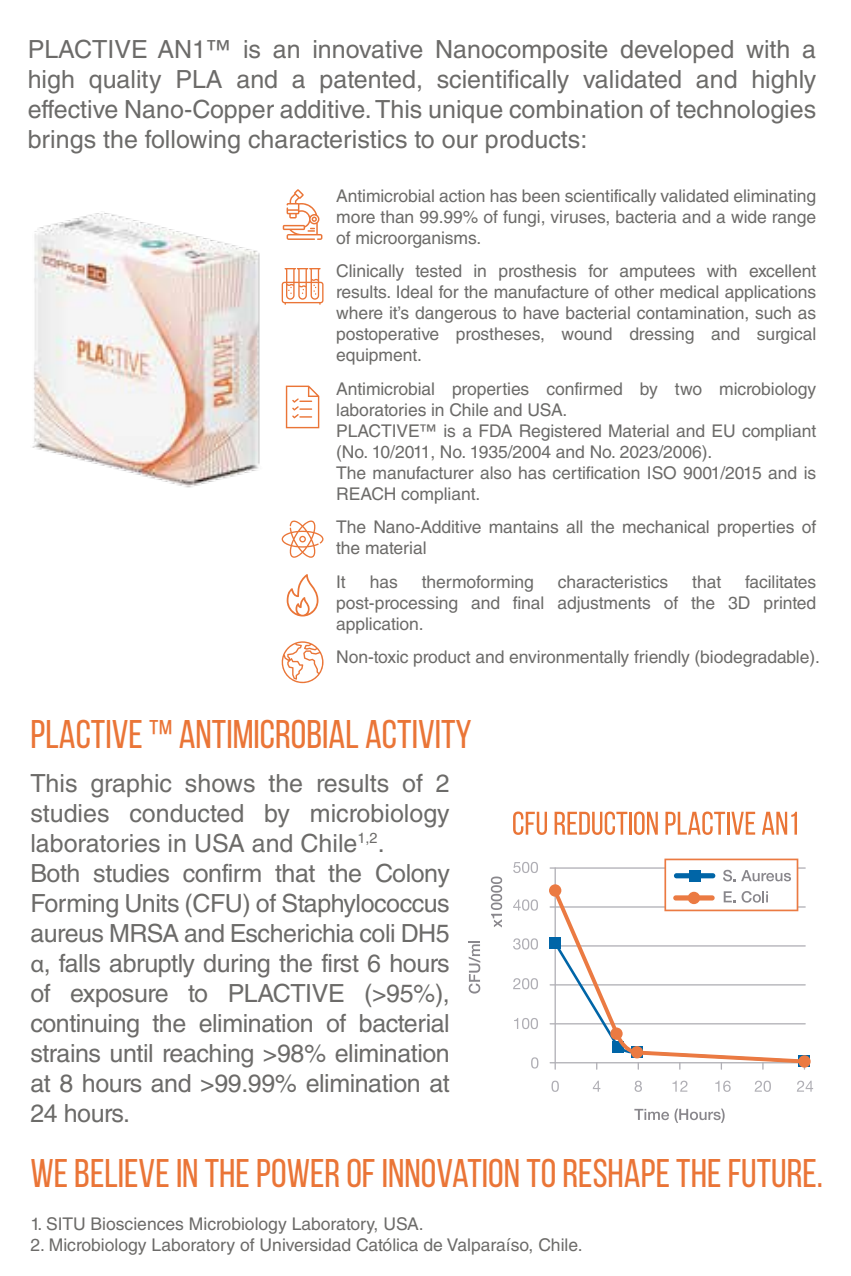
<style>
.page{position:relative;width:851px;height:1276px;background:#fff}
.page>*{position:absolute;margin:0;border:0;box-sizing:border-box;transform-origin:0 0}
.t1{font:40px "Bebas Neue";color:#ea7537}
.t2{font:25px/30px "Helvetica LT Std";letter-spacing:-.02em;color:#6c6b69;text-align:justify}
.t3{font:17.5px/21px "Helvetica LT Std";letter-spacing:-.005em;color:#6c6b69;text-align:justify}
.s1{font-family:"Myriad Pro"}
</style>
<div class="page">
<svg style="left:513px;top:811px;width:34px;height:24px"></svg>
<svg style="left:554px;top:811px;width:73px;height:24px"></svg>
<hr style="left:629px;top:811px;width:2px;height:23px;background:#ea7537">
<svg style="left:634px;top:811px;width:23px;height:24px"></svg>
<svg style="left:665px;top:811px;width:60px;height:24px"></svg>
<hr style="left:726px;top:811px;width:3px;height:23px;background:#ea7537">
<svg style="left:731px;top:811px;width:24px;height:23px"></svg>
<svg style="left:762px;top:811px;width:34px;height:23px"></svg>
<hr style="left:549px;top:867px;width:256px;height:1px;background:#b0afb5">
<hr style="left:549px;top:906px;width:256px;height:1px;background:#b0afb5">
<hr style="left:549px;top:984px;width:256px;height:1px;background:#b0afb5">
<hr style="left:549px;top:1023px;width:256px;height:1px;background:#b0afb5">
<hr style="left:549px;top:1062px;width:256px;height:1px;background:#b0afb5">
<svg style="left:513px;top:862px;width:25px;height:11px"></svg>
<svg style="left:513px;top:899px;width:25px;height:11px"></svg>
<svg style="left:513px;top:938px;width:25px;height:11px"></svg>
<svg style="left:513px;top:978px;width:25px;height:11px"></svg>
<svg style="left:514px;top:1018px;width:24px;height:11px"></svg>
<svg style="left:531px;top:1057px;width:7px;height:11px"></svg>
<svg style="left:551px;top:1080px;width:7px;height:12px"></svg>
<svg style="left:592px;top:1080px;width:8px;height:11px"></svg>
<svg style="left:634px;top:1080px;width:8px;height:12px"></svg>
<svg style="left:672px;top:1080px;width:15px;height:11px"></svg>
<svg style="left:715px;top:1080px;width:15px;height:12px"></svg>
<svg style="left:754px;top:1080px;width:16px;height:12px"></svg>
<svg style="left:797px;top:1080px;width:16px;height:11px"></svg>
<svg style="left:634px;top:1108px;width:90px;height:15px"></svg>
<svg style="left:468px;top:941px;width:12px;height:52px"></svg>
<svg style="left:490px;top:876px;width:12px;height:51px"></svg>
<div style="left:549px;top:937px;width:12px;height:11px;background:#0065a7"></div>
<svg style="left:806px;top:1055px;width:4px;height:12px"></svg>
<div style="left:549px;top:884px;width:12px;height:12px;background:#eb7a42;border-radius:50%"></div>
<div style="left:798px;top:1055px;width:12px;height:12px;background:#eb7a42;border-radius:50%"></div>
<svg style="left:553px;top:858px;width:252px;height:211px"></svg>
<div style="left:673px;top:895px;width:41px;height:5px;background:#eb7a42;border-radius:3px"></div>
<div style="left:687px;top:891px;width:13px;height:13px;background:#eb7a42;border-radius:50%"></div>
<div style="left:673px;top:873px;width:42px;height:5px;background:#0065a7;border-radius:3px"></div>
<div style="left:688px;top:870px;width:12px;height:11px;background:#0065a7"></div>
<svg style="left:281px;top:268px;width:42px;height:37px"></svg>
<svg style="left:281px;top:641px;width:42px;height:43px"></svg>
<svg style="left:286px;top:385px;width:33px;height:43px"></svg>
<svg style="left:281px;top:520px;width:42px;height:38px"></svg>
<svg style="left:299px;top:536px;width:7px;height:6px"></svg>
<svg style="left:286px;top:574px;width:32px;height:42px"></svg>
<svg style="left:283px;top:189px;width:39px;height:51px"></svg>
<img style="left:32px;top:213px;width:228px;height:275px">
<p class="t2" style="left:28px;top:34px;width:789px">PLACTIVE AN1™ is an innovative Nanocomposite developed with a high quality PLA and a patented, scientifically validated and highly effective Nano-Copper additive. This unique combination of technologies brings the following characteristics to our products:</p>
<p class="t3" style="left:336px;top:185px;width:481px">Antimicrobial action has been scientifically validated eliminating more than 99.99% of fungi, viruses, bacteria and a wide range of microorganisms.</p>
<p class="t3" style="left:336px;top:261px;width:481px">Clinically tested in prosthesis for amputees with excellent results. Ideal for the manufacture of other medical applications where it’s dangerous to have bacterial contamination, such as postoperative prostheses, wound dressing and surgical equipment.</p>
<p class="t3" style="left:336px;top:378px;width:481px;text-align:left">Antimicrobial properties confirmed by two microbiology laboratories in Chile and USA.<br>PLACTIVE™ is a FDA Registered Material and EU compliant (No. 10/2011, No. 1935/2004 and No. 2023/2006).<br>The manufacturer also has certification ISO 9001/2015 and is REACH compliant.</p>
<p class="t3" style="left:336px;top:517px;width:481px">The Nano-Additive mantains all the mechanical properties of the material</p>
<p class="t3" style="left:336px;top:571px;width:11px">It</p>
<p class="t3" style="left:370px;top:571px;width:30px">has</p>
<p class="t3" style="left:421px;top:571px;width:114px">thermoforming</p>
<p class="t3" style="left:558px;top:571px;width:112px">characteristics</p>
<p class="t3" style="left:692px;top:571px;width:30px">that</p>
<p class="t3" style="left:336px;top:571px;width:481px;text-indent:409px">facilitates post-processing and final adjustments of the 3D printed application.</p>
<p class="t3" style="left:336px;top:647px;width:485px">Non-toxic product and environmentally friendly (biodegradable).</p>
<h1 class="t1" style="left:30px;top:713px;width:443px">PLACTIVE ™ ANTIMICROBIAL ACTIVITY</h1>
<p class="t2" style="left:30px;top:767px;width:421px;text-align:left">This graphic shows the results of 2 studies conducted by microbiology laboratories in USA and Chile<sup>1,2</sup>.<br>Both studies confirm that the Colony Forming Units (CFU) of Staphylococcus aureus MRSA and Escherichia coli DH5 <span class="s1">α</span>, falls abruptly during the first 6 hours of exposure to PLACTIVE (&gt;95%), continuing the elimination of bacterial strains until reaching &gt;98% elimination at 8 hours and &gt;99.99% elimination at 24 hours.</p>
<h1 class="t1" style="left:30px;top:1151px;width:794px">WE BELIEVE IN THE POWER OF INNOVATION TO RESHAPE THE FUTURE.</h1>
<p class="t3" style="left:30px;top:1213px;width:395px">1. SITU Biosciences Microbiology Laboratory, USA.</p>
<p class="t3" style="left:30px;top:1234px;width:554px">2. Microbiology Laboratory of Universidad Católica de Valparaíso, Chile.</p>
</div>
